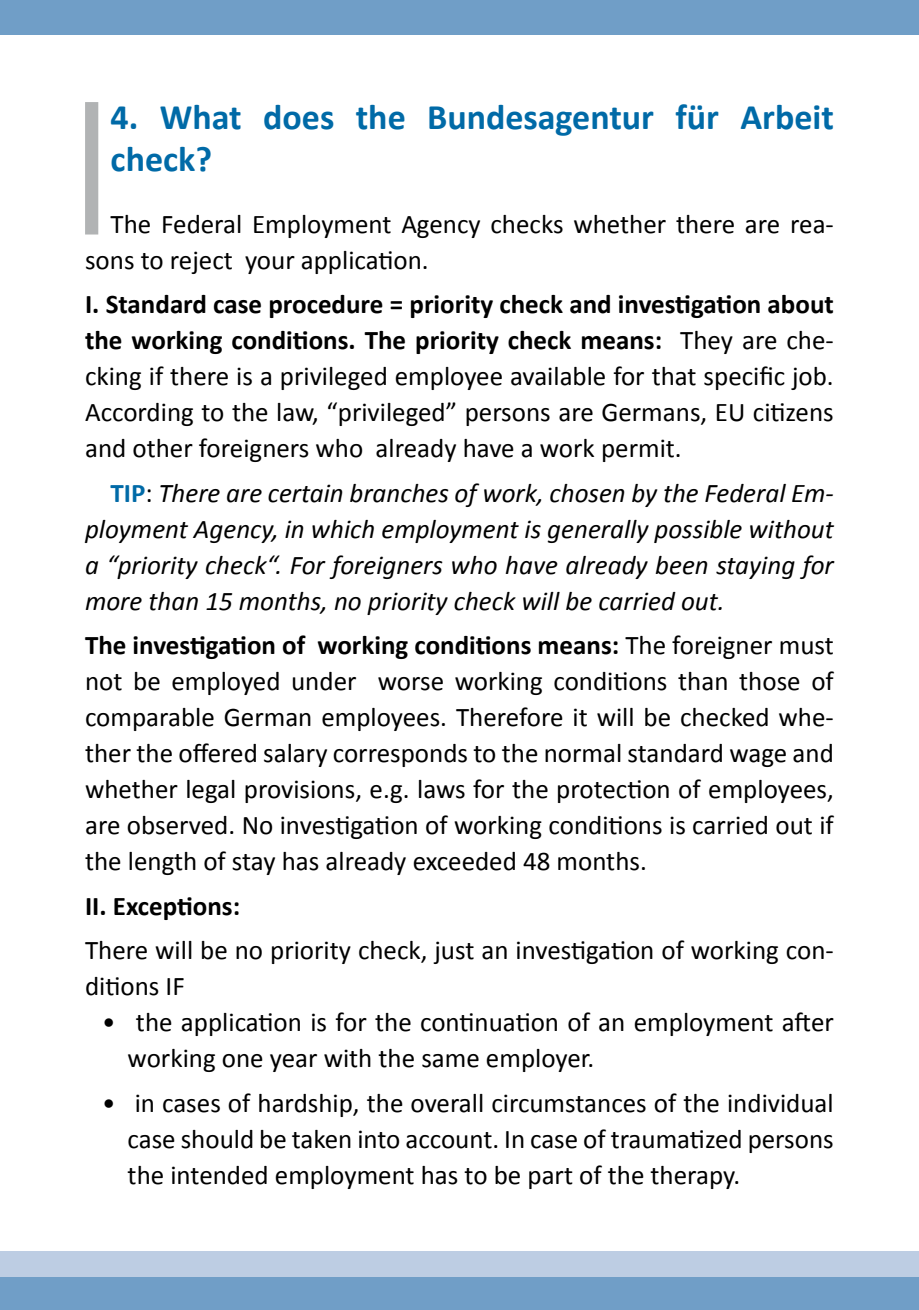
<style>
.page{position:relative;width:919px;height:1310px;background:#fff}
.page>*{position:absolute;margin:0;border:0;box-sizing:border-box;transform-origin:0 0}
.t1{font:700 36px/42px "Calibri";color:#006aa7}
.t2{font:27px/36px "Calibri";color:#000}
.t3{font:italic 27px/36px "Calibri";color:#000;text-align:justify}
.t4{font:700 27px "Calibri";color:#000}
.s1{font-weight:700}
.s2{font-weight:700;font-style:normal;color:#006aa7}
.s3{font-style:normal}
</style>
<div class="page">
<div style="left:0;top:0;width:918px;height:34px;background:#709ec7"></div>
<div style="left:0;top:1276px;width:918px;height:34px;background:#709ec7"></div>
<div style="left:0;top:1251px;width:918px;height:25px;background:#bdcde3"></div>
<div style="left:85px;top:102px;width:13px;height:132px;background:#b1b3b4"></div>
<h1 class="t1" style="left:111px;top:96px;width:724px">4. What does the Bundesagentur für Arbeit check?</h1>
<p class="t2" style="left:85px;top:206px;width:750px;text-indent:26px">The Federal Employment Agency checks whether there are rea&shy;sons to reject your application.</p>
<p class="t2" style="left:85px;top:286px;width:750px;text-align:justify"><span class="s1">I. Standard case procedure = priority check and investigation about the working conditions. The priority check means:</span> They are che&shy;cking if there is a privileged employee available for that specific job.<br>According to the law, “privileged” persons are Germans, EU citizens and other foreigners who already have a work permit.</p>
<p class="t3" style="left:85px;top:474px;width:750px;text-indent:26px"><span class="s2">TIP</span><span class="s3">:</span> There are certain branches of work, chosen by the Federal Em&shy;ployment Agency, in which employment is generally possible without a “priority check“. For foreigners who have already been staying for more than 15 months, no priority check will be carried out.</p>
<p class="t2" style="left:85px;top:627px;width:750px;text-align:justify"><span class="s1">The investigation of working conditions means:</span> The foreigner must not be employed under worse working conditions than those of comparable German employees. Therefore it will be checked whe&shy;ther the offered salary corresponds to the normal standard wage and whether legal provisions, e.g. laws for the protection of employees, are observed. No investigation of working conditions is carried out if the length of stay has already exceeded 48 months.</p>
<p class="t4" style="left:85px;top:888px;width:157px">II. Exceptions:</p>
<p class="t2" style="left:85px;top:932px;width:750px">There will be no priority check, just an investigation of working con&shy;ditions IF</p>
<p class="t2" style="left:128px;top:1004px;width:707px;text-indent:-26px">• the application is for the continuation of an employment after working one year with the same employer.</p>
<p class="t2" style="left:128px;top:1085px;width:707px;text-align:justify;text-indent:-26px">• in cases of hardship, the overall circumstances of the individual case should be taken into account. In case of traumatized persons the intended employment has to be part of the therapy.</p>
</div>
